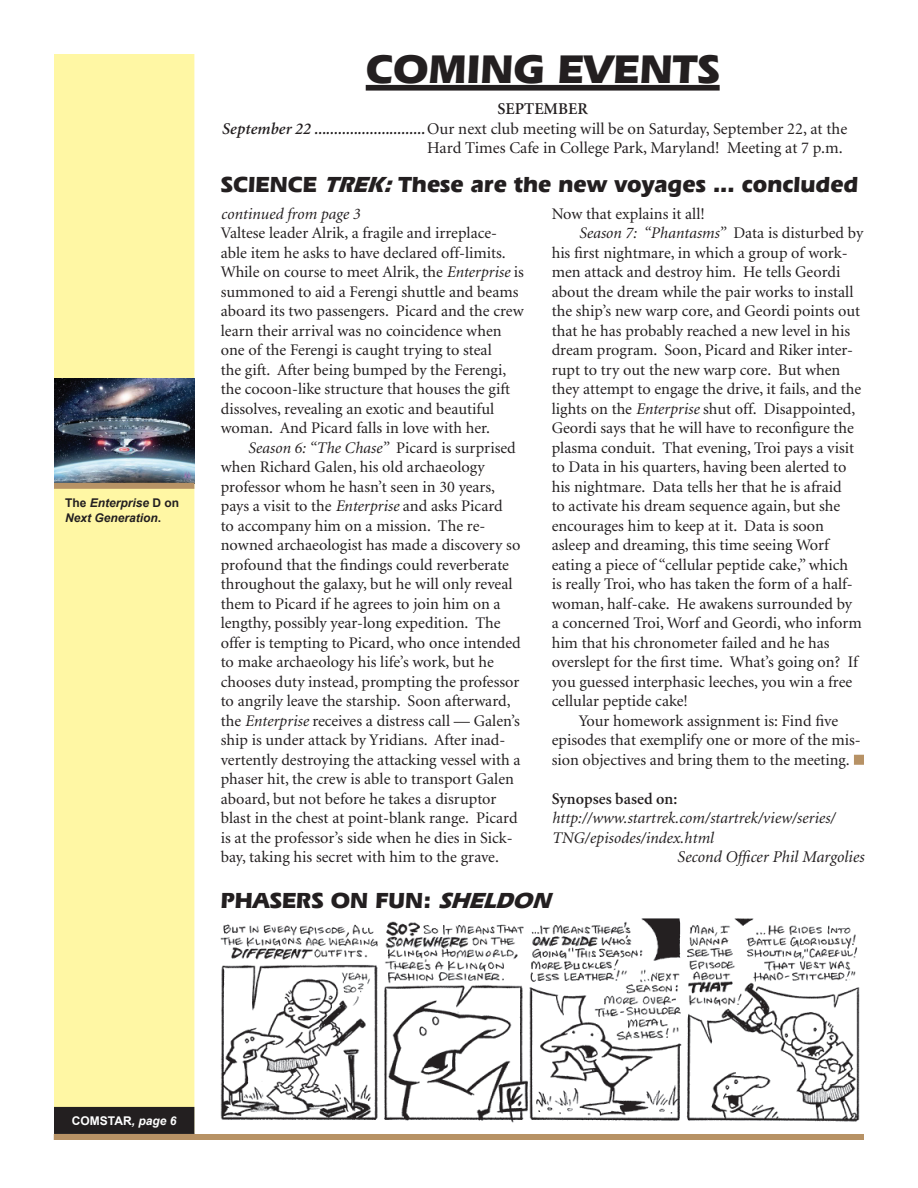
<style>
.page{position:relative;width:918px;height:1188px;background:#fff}
.page>*{position:absolute;margin:0;border:0;box-sizing:border-box;transform-origin:0 0}
.Headline{font:700 42px "Eras IT Cby BT";color:#231f20}
.Headline-2{font:700 22.95px "Eras IT Cby BT";color:#231f20}
.Body_text{font:16.5px/19.5px "Minion";color:#231f20;text-align:right}
.Body_text-2{font:italic 16.5px "Minion";color:#231f20}
.Body_text-3{font:600 16.5px "Minion";color:#231f20}
.Body_text-4{font:16.2px/19.5px "Minion";color:#231f20}
.Body_text-5{font:italic 16.2px/19.5px "Minion";color:#231f20}
.Body_text-6{font:600 16.2px "Minion";color:#231f20}
.Default{font:italic 700 12px/14.4px "Arial";color:#231f20}
.Default-2{font:700 12px "Arial";color:#fff}
.s1{font-style:normal}
.s2{font-weight:600;font-style:italic}
.s3{font-style:italic}
</style>
<div class="page">
<div style="left:55px;top:55px;width:139px;height:1078px;background:#fff7a4"></div>
<div style="left:54px;top:54px;width:140px;height:1080px;border:2px solid #fff7a4"></div>
<div style="left:366px;top:85px;width:354px;height:6px;background:#231f20"></div>
<div style="left:55px;top:1108px;width:139px;height:25px;background:#231f20"></div>
<div style="left:54px;top:1107px;width:140px;height:27px;border:2px solid #231f20"></div>
<div style="left:54px;top:1134px;width:810px;height:6px;background:#b79265"></div>
<div style="left:855px;top:755px;width:8px;height:9px;background:#b79265"></div>
<div style="left:854px;top:755px;width:10px;height:10px;border:2px solid #b79265"></div>
<img style="left:54px;top:378px;width:140px;height:105px">
<div style="left:54px;top:483px;width:140px;height:6px;background:#b79265"></div>
<img style="left:221px;top:919px;width:638px;height:204px">
<p class="Default" style="left:65px;top:496px;width:116px"><span class="s1">The</span> Enterprise <span class="s1">D on<br></span>Next Generation<span class="s1">.</span></p>
<p class="Headline" style="left:366px;top:43px;width:355px">COMING EVENTS</p>
<p class="Body_text-3" style="left:497px;top:101px;width:92px">SEPTEMBER</p>
<p class="Body_text" style="left:221px;top:119px;width:627px"><span class="s2">September 22 ............................</span>Our next club meeting will be on Saturday, September 22, at the<br>Hard Times Cafe in College Park, Maryland! Meeting at 7 p.m.</p>
<p class="Headline-2" style="left:221px;top:170px;width:639px">SCIENCE <span class="s3">TREK:</span>These are the new voyages ... concluded</p>
<p class="Body_text-5" style="left:221px;top:204px;width:141px">continued from page 3</p>
<p class="Body_text-4" style="left:221px;top:224px;width:305px">Valtese leader Alrik, a fragile and irreplace&shy;able item he asks to have declared off-limits.<br>While on course to meet Alrik, the <span class="s3">Enterprise</span> is summoned to aid a Ferengi shuttle and beams aboard its two passengers. Picard and the crew learn their arrival was no coincidence when one of the Ferengi is caught trying to steal<br>the gift. After being bumped by the Ferengi, the cocoon-like structure that houses the gift dissolves, revealing an exotic and beautiful woman. And Picard falls in love with her.</p>
<p class="Body_text-4" style="left:221px;top:438px;width:302px;text-indent:27px"><span class="s3">Season 6: “The Chase”</span> Picard is surprised when Richard Galen, his old archaeology professor whom he hasn’t seen in 30 years, pays a visit to the <span class="s3">Enterprise</span> and asks Picard<br>to accompany him on a mission. The re&shy;nowned archaeologist has made a discovery so profound that the findings could reverberate throughout the galaxy, but he will only reveal them to Picard if he agrees to join him on a lengthy, possibly year-long expedition. The offer is tempting to Picard, who once intended to make archaeology his life’s work, but he chooses duty instead, prompting the professor to angrily leave the starship. Soon afterward, the <span class="s3">Enterprise</span> receives a distress call — Galen’s ship is under attack by Yridians. After inad&shy;vertently destroying the attacking vessel with a phaser hit, the crew is able to transport Galen aboard, but not before he takes a disruptor blast in the chest at point-blank range. Picard is at the professor’s side when he dies in Sick&shy;bay, taking his secret with him to the grave.</p>
<p class="Headline-2" style="left:221px;top:886px;width:338px">PHASERS ON FUN: <span class="s3">SHELDON</span></p>
<p class="Body_text-4" style="left:552px;top:204px;width:155px">Now that explains it all!</p>
<p class="Body_text-4" style="left:552px;top:224px;width:313px;text-indent:27px"><span class="s3">Season 7: “Phantasms”</span> Data is disturbed by his first nightmare, in which a group of work&shy;men attack and destroy him. He tells Geordi about the dream while the pair works to install the ship’s new warp core, and Geordi points out that he has probably reached a new level in his dream program. Soon, Picard and Riker inter&shy;rupt to try out the new warp core. But when they attempt to engage the drive, it fails, and the lights on the <span class="s3">Enterprise</span> shut off. Disappointed, Geordi says that he will have to reconfigure the plasma conduit. That evening, Troi pays a visit to Data in his quarters, having been alerted to his nightmare. Data tells her that he is afraid<br>to activate his dream sequence again, but she encourages him to keep at it. Data is soon asleep and dreaming, this time seeing Worf eating a piece of “cellular peptide cake,” which<br>is really Troi, who has taken the form of a half&shy;woman, half-cake. He awakens surrounded by a concerned Troi, Worf and Geordi, who inform him that his chronometer failed and he has overslept for the first time. What’s going on? If you guessed interphasic leeches, you win a free cellular peptide cake!</p>
<p class="Body_text-4" style="left:552px;top:711px;width:311px;text-indent:27px">Your homework assignment is: Find five episodes that exemplify one or more of the mis&shy;sion objectives and bring them to the meeting.</p>
<p class="Body_text-6" style="left:552px;top:790px;width:127px">Synopses based on:</p>
<p class="Body_text-5" style="left:552px;top:809px;width:285px">http://www.startrek.com/startrek/view/series/<br>TNG/episodes/index.html</p>
<p class="Body_text-2" style="left:677px;top:849px;width:189px">Second Officer Phil Margolies</p>
<p class="Default-2" style="left:72px;top:1113px;width:106px">COMSTAR<span class="s3">, page 6</span></p>
</div>
